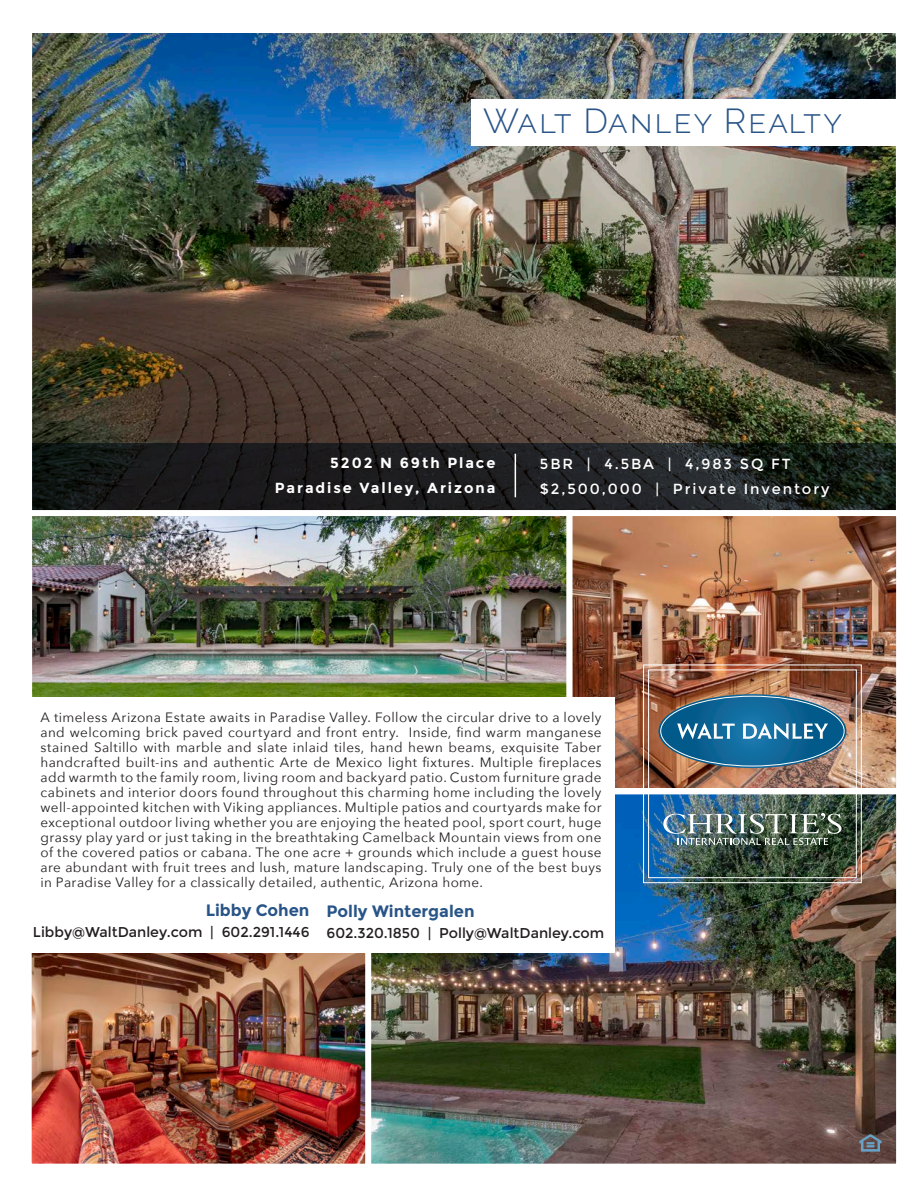
<style>
.page{position:relative;width:918px;height:1188px;background:#fff}
.page>*{position:absolute;margin:0;border:0;box-sizing:border-box;transform-origin:0 0}
.t1{font:300 34.5px "Raleway";letter-spacing:.05em;color:#285487}
.Paragraph_Style_1{font:700 16.5px "Montserrat";color:#285487}
.Paragraph_Style_1-2{font:14.7px "Montserrat";letter-spacing:.13em;color:#fff}
.Paragraph_Style_1-3{font:700 14.7px "Montserrat";letter-spacing:.13em;color:#fff}
.Paragraph_Style_1-4{font:14.25px "Montserrat";color:#231f20}
.t2{font:13.5px/15px "Avenir Next";letter-spacing:.03em;color:#231f20;text-align:justify}
</style>
<div class="page">
<img style="left:33px;top:34px;width:862px;height:410px">
<div style="left:26px;top:27px;width:876px;height:491px;border:6px solid #fff"></div>
<img style="left:573px;top:517px;width:322px;height:270px">
<div style="left:566px;top:510px;width:336px;height:284px;border:6px solid #fff"></div>
<img style="left:371px;top:795px;width:524px;height:368px">
<div style="left:362px;top:788px;width:540px;height:382px;border:6px solid #fff"></div>
<img style="left:643px;top:664px;width:219px;height:220px">
<div style="left:648px;top:669px;width:209px;height:209px;border:1px solid #fff"></div>
<img style="left:33px;top:953px;width:331px;height:210px">
<div style="left:26px;top:945px;width:345px;height:225px;border:6px solid #fff"></div>
<img style="left:33px;top:517px;width:532px;height:180px">
<div style="left:26px;top:510px;width:546px;height:209px;border:6px solid #fff"></div>
<svg style="left:32px;top:444px;width:864px;height:66px;background:#1b1d1e"></svg>
<div style="left:22px;top:698px;width:592px;height:255px;background:#fff"></div>
<div style="left:471px;top:99px;width:427px;height:46px;background:#fff"></div>
<hr style="left:515px;top:454px;width:1px;height:43px;background:#fff">
<svg style="left:859px;top:1134px;width:23px;height:18px"></svg>
<img style="left:658px;top:694px;width:188px;height:74px">
<img style="left:663px;top:813px;width:179px;height:32px">
<p class="t1" style="left:483px;top:101px;width:361px">Walt Danley Realty</p>
<p class="Paragraph_Style_1-3" style="left:330px;top:454px;width:167px">5202 N 69th Place</p>
<p class="Paragraph_Style_1-3" style="left:275px;top:479px;width:222px">Paradise Valley, Arizona</p>
<p class="Paragraph_Style_1-2" style="left:540px;top:456px;width:252px">5BR | 4.5BA | 4,983 SQ FT</p>
<p class="Paragraph_Style_1-2" style="left:540px;top:480px;width:291px">$2,500,000 | Private Inventory</p>
<p class="t2" style="left:40px;top:709px;width:563px">A timeless Arizona Estate awaits in Paradise Valley. Follow the circular drive to a lovely and welcoming brick paved courtyard and front entry. Inside, find warm manganese stained Saltillo with marble and slate inlaid tiles, hand hewn beams, exquisite Taber handcrafted built-ins and authentic Arte de Mexico light fixtures. Multiple fireplaces add warmth to the family room, living room and backyard patio. Custom furniture grade cabinets and interior doors found throughout this charming home including the lovely well-appointed kitchen with Viking appliances. Multiple patios and courtyards make for exceptional outdoor living whether you are enjoying the heated pool, sport court, huge grassy play yard or just taking in the breathtaking Camelback Mountain views from one of the covered patios or cabana. The one acre + grounds which include a guest house are abundant with fruit trees and lush, mature landscaping. Truly one of the best buys in Paradise Valley for a classically detailed, authentic, Arizona home.</p>
<p class="Paragraph_Style_1" style="left:206px;top:901px;width:105px">Libby Cohen</p>
<p class="Paragraph_Style_1-4" style="left:33px;top:924px;width:278px">Libby@WaltDanley.com | 602.291.1446</p>
<p class="Paragraph_Style_1" style="left:327px;top:901px;width:150px">Polly Wintergalen</p>
<p class="Paragraph_Style_1-4" style="left:327px;top:924px;width:279px">602.320.1850 | Polly@WaltDanley.com</p>
</div>
